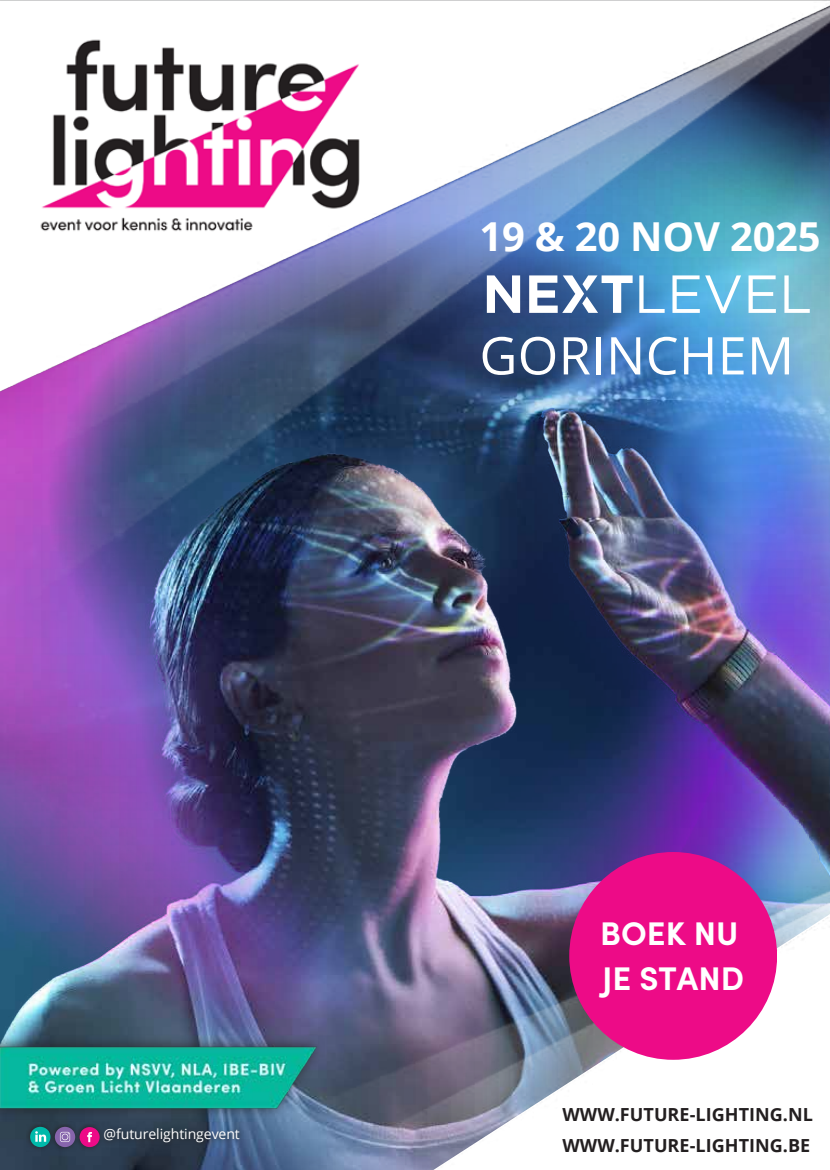
<style>
.page{position:relative;width:830px;height:1170px;background:#fff}
.page>*{position:absolute;margin:0;border:0;box-sizing:border-box;transform-origin:0 0}
.t1{font:52.05px "Open Sans";letter-spacing:.005em;color:#fff}
.t2{font:700 39.9px "Open Sans";letter-spacing:-.005em;color:#fff}
.t3{font:700 32.85px/45.5px "Sofia Pro";color:#fff}
.t4{font:700 18px "Open Sans";color:#231f20}
.t5{font:14.1px "Open Sans";letter-spacing:-.005em;color:#fff}
</style>
<div class="page">
<img style="left:0;top:398px;width:829px;height:771px">
<img style="left:7px;top:398px;width:822px;height:217px">
<img style="left:297px;top:886px;width:532px;height:9px">
<img style="left:27px;top:1121px;width:217px;height:30px">
<svg style="left:30px;top:1126px;width:70px;height:20px"></svg>
<img style="left:9px;top:0;width:820px;height:473px">
<img style="left:297px;top:895px;width:532px;height:274px">
<img style="left:0;top:1034px;width:325px;height:85px">
<img style="left:0;top:1039px;width:323px;height:76px">
<div style="left:569px;top:851px;width:207px;height:208px;background:#ed0b87;border-radius:104px"></div>
<svg style="left:486px;top:275px;width:34px;height:38px"></svg>
<svg style="left:529px;top:275px;width:103px;height:38px"></svg>
<svg style="left:639px;top:275px;width:25px;height:38px"></svg>
<svg style="left:672px;top:275px;width:68px;height:38px"></svg>
<svg style="left:748px;top:275px;width:27px;height:38px"></svg>
<svg style="left:784px;top:275px;width:25px;height:38px"></svg>
<img style="left:0;top:1169px;width:433px;height:1px">
<img style="left:302px;top:1169px;width:131px;height:1px">
<p class="t5" style="left:104px;top:1124px;width:138px">@futurelightingevent</p>
<h2 class="t2" style="left:479px;top:209px;width:342px">19 &amp; 20 NOV 2025</h2>
<h1 class="t1" style="left:479px;top:320px;width:316px">GORINCHEM</h1>
<h3 class="t3" style="left:599px;top:907px;width:146px">BOEK NU<br>JE STAND</h3>
<p class="t4" style="left:562px;top:1101px;width:252px">WWW.FUTURE-LIGHTING.NL</p>
<p class="t4" style="left:562px;top:1132px;width:249px">WWW.FUTURE-LIGHTING.BE</p>
</div>
